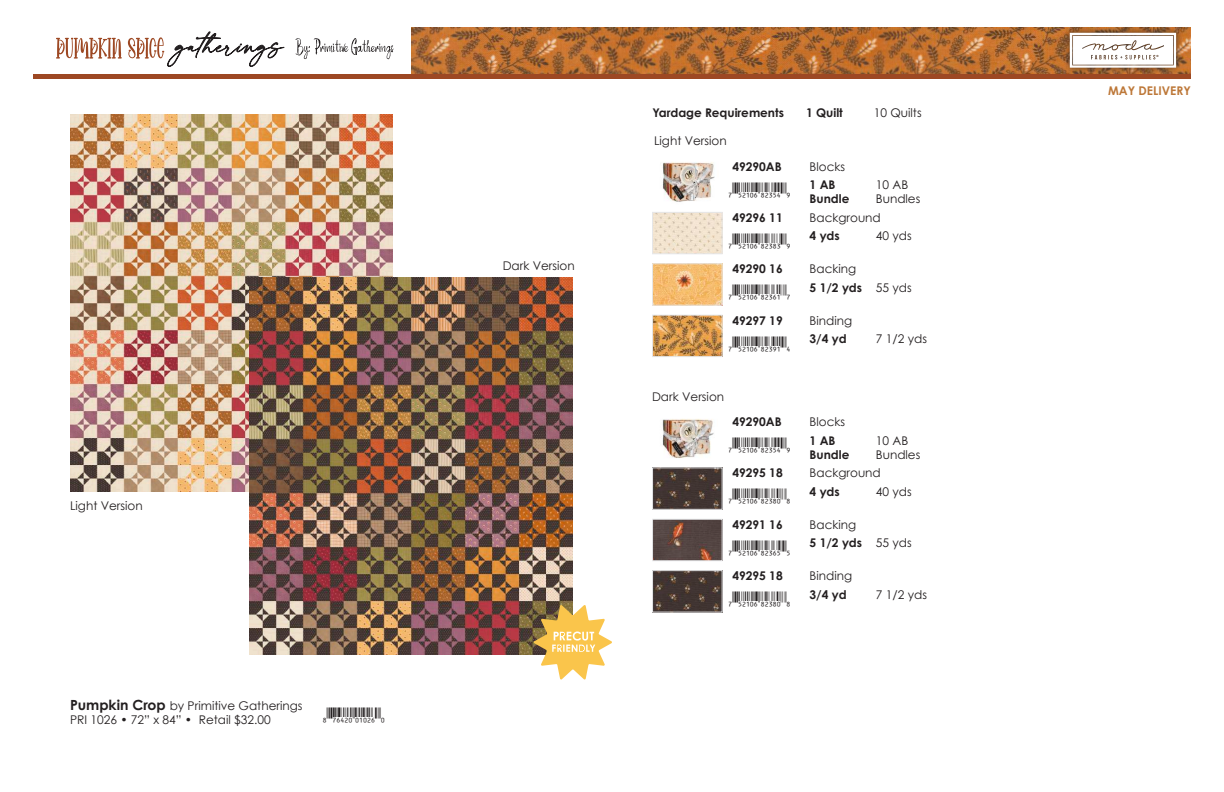
<style>
.page{position:relative;width:1224px;height:792px;background:#fff}
.page>*{position:absolute;margin:0;border:0;box-sizing:border-box;transform-origin:0 0}
.t1{font:16px "UPC Aa";color:#231f20}
.t2{font:12px/14.4px "Century Gothic";color:#231f20}
.t3{font:700 12px/14.4px "Century Gothic Pro";color:#231f20}
.t4{font:700 12px "Century Gothic";color:#231f20}
.t5{font:12px/14.4px "Century Gothic Pro";color:#231f20}
.t6{font:700 12px "Century Gothic";color:#bd7839}
.s1{font-family:"Century Gothic Pro";font-weight:700;font-size:14px}
.s2{font-family:"Century Gothic Pro"}
.s3{font-weight:400}
</style>
<div class="page">
<img style="left:412px;top:27px;width:779px;height:47px">
<div style="left:33px;top:74px;width:1158px;height:5px;background:#9d4823"></div>
<div style="left:1063px;top:26px;width:119px;height:48px;background:#231f20;opacity:.75"></div>
<svg style="left:1070px;top:33px;width:106px;height:35px"></svg>
<svg style="left:295px;top:38px;width:99px;height:21px"></svg>
<svg style="left:56px;top:37px;width:66px;height:22px"></svg>
<svg style="left:128px;top:31px;width:156px;height:36px"></svg>
<img style="left:663px;top:162px;width:52px;height:40px">
<img style="left:654px;top:214px;width:67px;height:38px">
<div style="left:652px;top:212px;width:71px;height:42px;border:1px solid #e6e7e9"></div>
<img style="left:654px;top:265px;width:67px;height:39px">
<div style="left:652px;top:263px;width:71px;height:43px;border:1px solid #e6e7e9"></div>
<img style="left:654px;top:317px;width:67px;height:38px">
<div style="left:652px;top:315px;width:71px;height:42px;border:1px solid #e6e7e9"></div>
<img style="left:662px;top:419px;width:52px;height:39px">
<img style="left:654px;top:469px;width:67px;height:39px">
<div style="left:652px;top:467px;width:71px;height:43px;border:1px solid #e6e7e9"></div>
<img style="left:654px;top:521px;width:67px;height:38px">
<div style="left:652px;top:519px;width:71px;height:42px;border:1px solid #e6e7e9"></div>
<img style="left:654px;top:572px;width:67px;height:39px">
<div style="left:652px;top:570px;width:71px;height:43px;border:1px solid #e6e7e9"></div>
<img style="left:70px;top:114px;width:323px;height:377px">
<img style="left:250px;top:278px;width:323px;height:377px">
<svg style="left:534px;top:605px;width:78px;height:75px"></svg>
<p class="t2" style="left:70px;top:498px;width:74px">Light Version</p>
<p class="t2" style="left:70px;top:698px;width:234px"><span class="s1">Pumpkin Crop</span> by Primitive Gatherings<br>PRI 1026 • 72” x 84” • <span class="s2">Retail $32.00</span></p>
<h1 class="t1" style="left:327px;top:703px;width:56px">)HGECA|01026Q</h1>
<p class="t2" style="left:503px;top:259px;width:74px">Dark Version</p>
<p class="t3" style="left:653px;top:105px;width:133px">Yardage Requirements</p>
<p class="t3" style="left:806px;top:105px;width:38px">1 Quilt</p>
<p class="t5" style="left:874px;top:105px;width:49px">10 Quilts</p>
<p class="t2" style="left:654px;top:133px;width:74px">Light Version</p>
<p class="t4" style="left:732px;top:157px;width:51px">49290AB</p>
<p class="t2" style="left:810px;top:159px;width:37px">Blocks</p>
<h1 class="t1" style="left:732px;top:178px;width:56px">(FCBAG|82354Z</h1>
<p class="t3" style="left:810px;top:177px;width:41px">1 AB<br>Bundle</p>
<p class="t5" style="left:876px;top:177px;width:46px">10 AB<br>Bundles</p>
<p class="t4" style="left:732px;top:209px;width:52px">49296 11</p>
<p class="t2" style="left:810px;top:210px;width:73px">Background</p>
<h1 class="t1" style="left:732px;top:229px;width:56px">(FCBAG|82383Z</h1>
<p class="t3" style="left:810px;top:229px;width:32px">4 yds</p>
<p class="t5" style="left:876px;top:229px;width:37px">40 yds</p>
<p class="t4" style="left:732px;top:260px;width:52px">49290 16</p>
<p class="t2" style="left:810px;top:262px;width:48px">Backing</p>
<h1 class="t1" style="left:732px;top:281px;width:56px">(FCBAG|82361X</h1>
<p class="t3" style="left:810px;top:280px;width:104px">5 1/2 yds <span class="s3">55 yds</span></p>
<p class="t4" style="left:732px;top:311px;width:52px">49297 19</p>
<p class="t2" style="left:810px;top:313px;width:44px">Binding</p>
<h1 class="t1" style="left:732px;top:332px;width:56px">(FCBAG|82391U</h1>
<p class="t3" style="left:810px;top:331px;width:39px">3/4 yd</p>
<p class="t5" style="left:876px;top:332px;width:53px">7 1/2 yds</p>
<p class="t2" style="left:652px;top:389px;width:74px">Dark Version</p>
<p class="t4" style="left:732px;top:413px;width:51px">49290AB</p>
<p class="t2" style="left:810px;top:414px;width:37px">Blocks</p>
<h1 class="t1" style="left:732px;top:433px;width:56px">(FCBAG|82354Z</h1>
<p class="t3" style="left:810px;top:433px;width:41px">1 AB<br>Bundle</p>
<p class="t5" style="left:876px;top:433px;width:46px">10 AB<br>Bundles</p>
<p class="t4" style="left:732px;top:464px;width:52px">49295 18</p>
<p class="t2" style="left:810px;top:466px;width:73px">Background</p>
<h1 class="t1" style="left:732px;top:485px;width:56px">(FCBAG|82380Y</h1>
<p class="t3" style="left:810px;top:484px;width:32px">4 yds</p>
<p class="t5" style="left:876px;top:484px;width:37px">40 yds</p>
<p class="t4" style="left:732px;top:515px;width:52px">49291 16</p>
<p class="t2" style="left:810px;top:517px;width:48px">Backing</p>
<h1 class="t1" style="left:732px;top:536px;width:56px">(FCBAG|82365V</h1>
<p class="t3" style="left:810px;top:536px;width:104px">5 1/2 yds <span class="s3">55 yds</span></p>
<p class="t4" style="left:732px;top:567px;width:52px">49295 18</p>
<p class="t2" style="left:810px;top:569px;width:44px">Binding</p>
<h1 class="t1" style="left:732px;top:587px;width:56px">(FCBAG|82380Y</h1>
<p class="t3" style="left:810px;top:587px;width:39px">3/4 yd</p>
<p class="t5" style="left:876px;top:587px;width:53px">7 1/2 yds</p>
<p class="t6" style="left:1108px;top:81px;width:84px">MAY DELIVERY</p>
</div>
